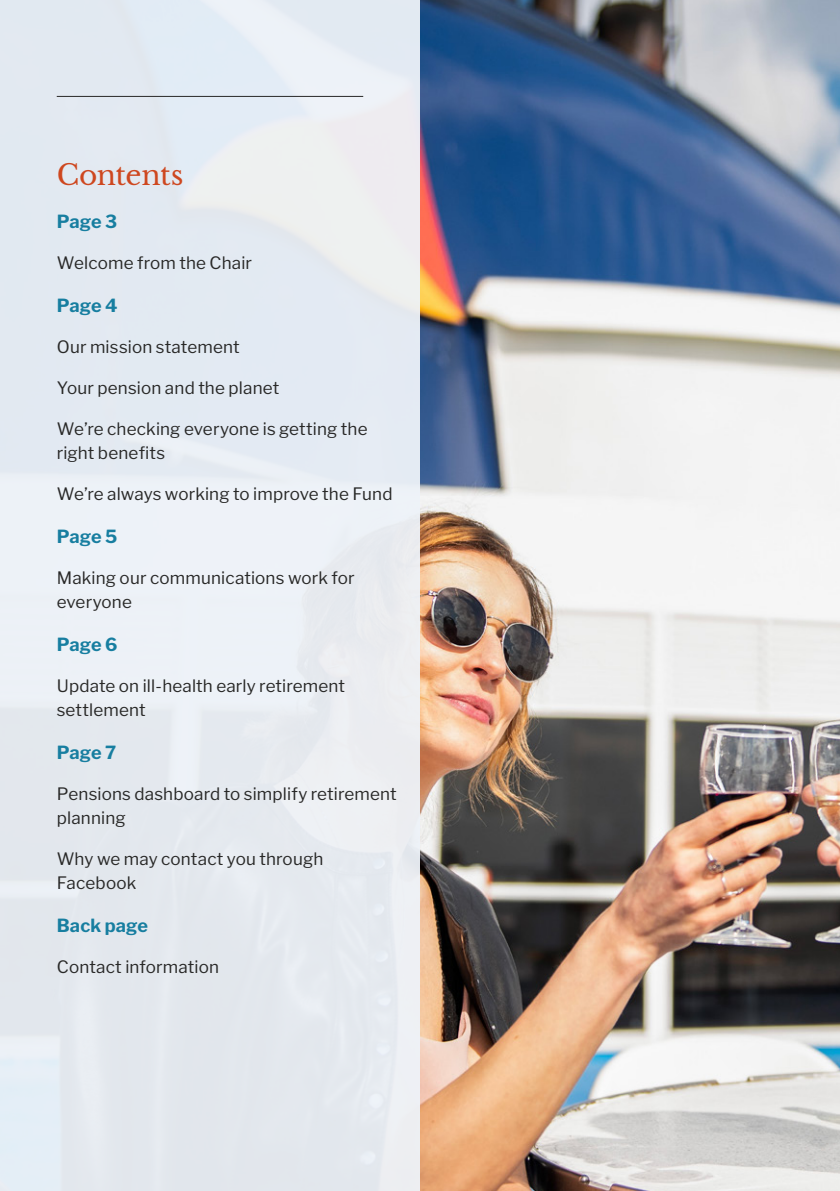
<style>
.page{position:relative;width:840px;height:1191px;background:#fff}
.page>*{position:absolute;margin:0;border:0;box-sizing:border-box;transform-origin:0 0}
.Section_head{font:28px "Libre Baskerville";letter-spacing:-.015em;color:#ce471f}
.Body{font:700 18px "Libre Franklin";color:#177ea0}
.Body-2{font:17px/24px "Libre Franklin";letter-spacing:.01em;color:#282827}
</style>
<div class="page">
<img style="left:420px;top:0;width:419px;height:1191px">
<div style="left:0;top:0;width:420px;height:1191px;background:#e4eaf1"></div>
<hr style="left:57px;top:96px;width:306px;height:1px;background:#282827">
<p class="Section_head" style="left:57px;top:152px;width:128px">Contents</p>
<p class="Body" style="left:57px;top:210px;width:62px">Page 3</p>
<p class="Body-2" style="left:57px;top:251px;width:197px">Welcome from the Chair</p>
<p class="Body" style="left:57px;top:294px;width:62px">Page 4</p>
<p class="Body-2" style="left:57px;top:335px;width:184px">Our mission statement</p>
<p class="Body-2" style="left:57px;top:376px;width:224px">Your pension and the planet</p>
<p class="Body-2" style="left:57px;top:417px;width:312px">We’re checking everyone is getting the right benefits</p>
<p class="Body-2" style="left:57px;top:482px;width:337px">We’re always working to improve the Fund</p>
<p class="Body" style="left:57px;top:525px;width:62px">Page 5</p>
<p class="Body-2" style="left:57px;top:566px;width:299px">Making our communications work for everyone</p>
<p class="Body" style="left:57px;top:633px;width:62px">Page 6</p>
<p class="Body-2" style="left:57px;top:674px;width:290px">Update on ill-health early retirement settlement</p>
<p class="Body" style="left:57px;top:741px;width:61px">Page 7</p>
<p class="Body-2" style="left:57px;top:782px;width:341px">Pensions dashboard to simplify retirement planning</p>
<p class="Body-2" style="left:57px;top:847px;width:268px">Why we may contact you through<br>Facebook</p>
<p class="Body" style="left:57px;top:914px;width:93px">Back page</p>
<p class="Body-2" style="left:57px;top:955px;width:164px">Contact information</p>
</div>
